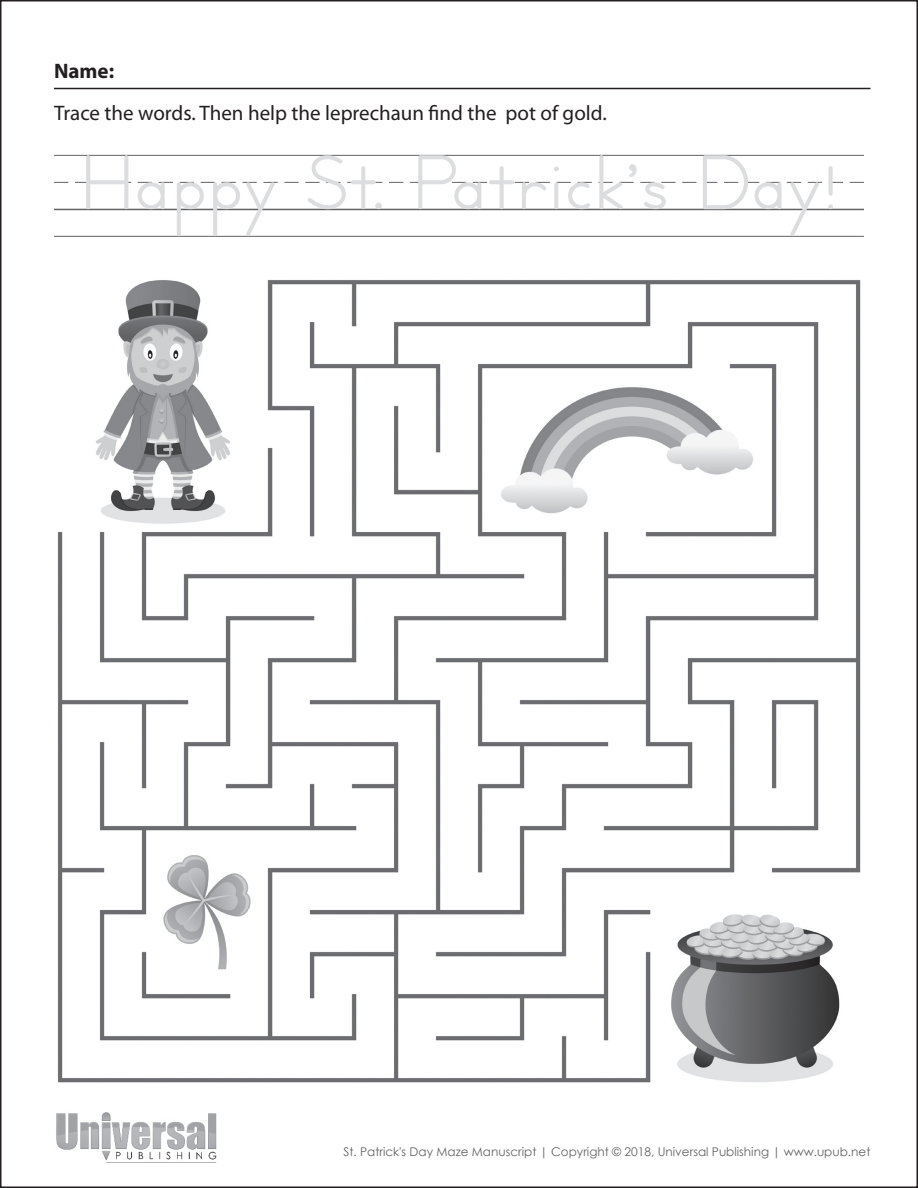
<style>
.page{position:relative;width:918px;height:1188px;background:#fff}
.page>*{position:absolute;margin:0;border:0;box-sizing:border-box;transform-origin:0 0}
.t1{font:81px "Universal Manuscript";color:#dcdddf}
.t2{font:21px "Myriad Pro";color:#231f20}
.t3{font:700 21px "Myriad Pro";color:#231f20}
.t4{font:12px "Century Gothic";color:#636366}
</style>
<div class="page">
<img style="left:56px;top:1112px;width:161px;height:51px">
<hr style="left:54px;top:88px;width:816px;height:1px;background:#231f20">
<img style="left:57px;top:280px;width:804px;height:803px">
<hr style="left:54px;top:236px;width:810px;height:1px;background:#636366">
<hr style="left:54px;top:155px;width:810px;height:1px;background:#636366">
<svg style="left:54px;top:182px;width:810px;height:1px"></svg>
<hr style="left:54px;top:209px;width:810px;height:1px;background:#636366">
<h2 class="t3" style="left:54px;top:58px;width:62px">Name:</h2>
<h2 class="t2" style="left:54px;top:100px;width:554px">Trace the words. Then help the leprechaun find the pot of gold.</h2>
<h1 class="t1" style="left:80px;top:155px;width:759px">Happy St. Patrick's Day!</h1>
<p class="t4" style="left:343px;top:1143px;width:529px">St. Patrick's Day Maze Manuscript | Copyright © 2018, Universal Publishing | www.upub.net</p>
</div>
